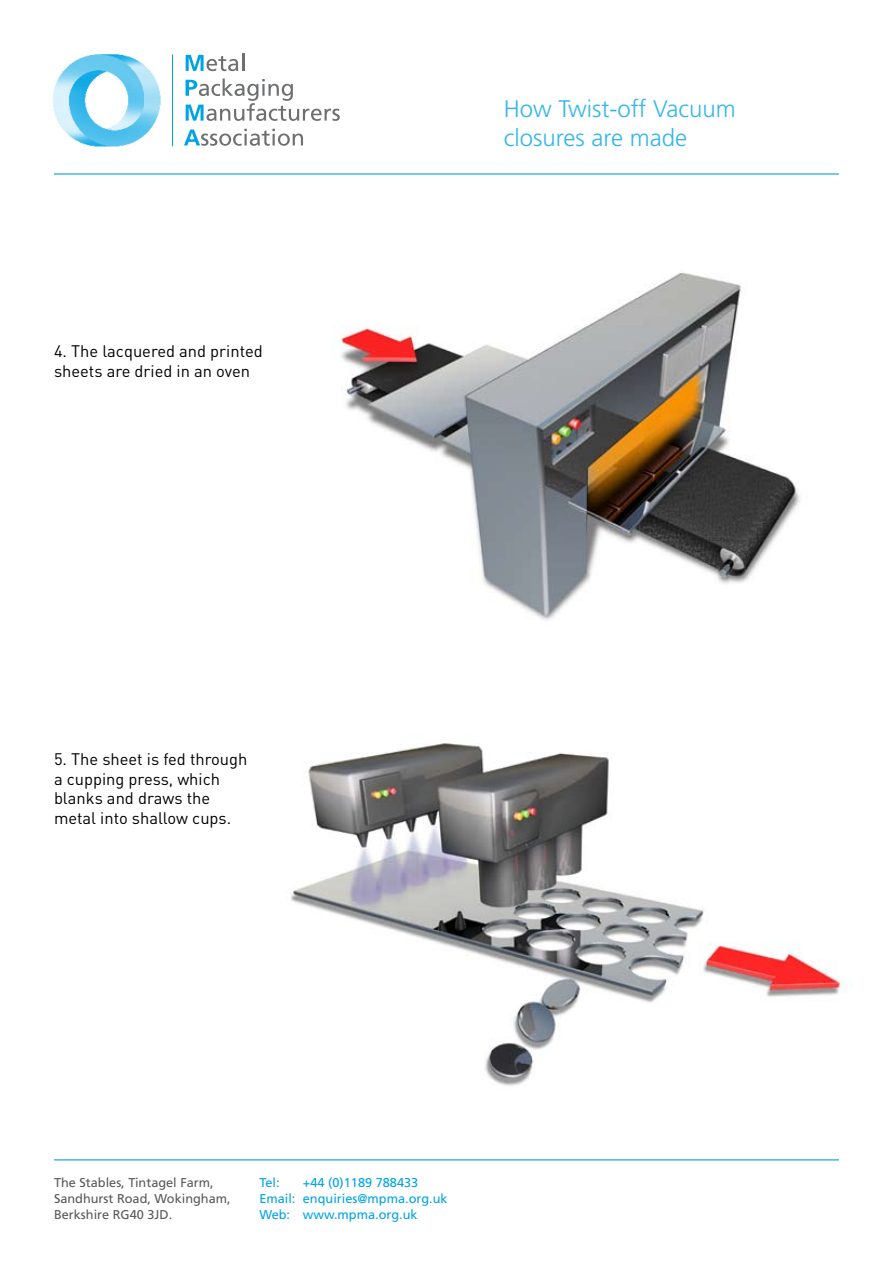
<style>
.page{position:relative;width:893px;height:1263px;background:#fff}
.page>*{position:absolute;margin:0;border:0;box-sizing:border-box;transform-origin:0 0}
.t1{font:300 24px/28.5px "Frutiger";color:#33b6e9}
.t2{font:16.5px/19.8px "DIN";color:#000}
.t3{font:12.75px/15.8px "Frutiger";color:#00a4e4}
.t4{font:12.75px/15.8px "Frutiger";color:#58595b}
</style>
<div class="page">
<img style="left:53px;top:54px;width:120px;height:93px">
<svg style="left:186px;top:54px;width:58px;height:17px"></svg>
<svg style="left:186px;top:79px;width:154px;height:42px"></svg>
<svg style="left:184px;top:129px;width:119px;height:17px"></svg>
<hr style="left:172px;top:54px;width:1px;height:92px;background:#00a4e4">
<hr style="left:54px;top:173px;width:785px;height:2px;background:#00a4e4">
<hr style="left:54px;top:1159px;width:785px;height:1px;background:#00a4e4">
<img style="left:291px;top:743px;width:553px;height:343px">
<img style="left:338px;top:272px;width:462px;height:348px">
<p class="t2" style="left:54px;top:341px;width:210px">4. The lacquered and printed sheets are dried in an oven</p>
<h1 class="t1" style="left:504px;top:95px;width:233px">How Twist-off Vacuum closures are made</h1>
<p class="t2" style="left:54px;top:748px;width:195px">5. The sheet is fed through a cupping press, which blanks and draws the metal into shallow cups.</p>
<p class="t3" style="left:259px;top:1175px;width:190px;text-indent:44px">+44 (0)1189 788433<br>Email: enquiries@mpma.org.uk<br>Web: www.mpma.org.uk</p>
<p class="t4" style="left:54px;top:1175px;width:178px">The Stables, Tintagel Farm,<br>Sandhurst Road, Wokingham,<br>Berkshire RG40 3JD.</p>
<p class="t3" style="left:259px;top:1175px;width:22px">Tel:</p>
</div>
